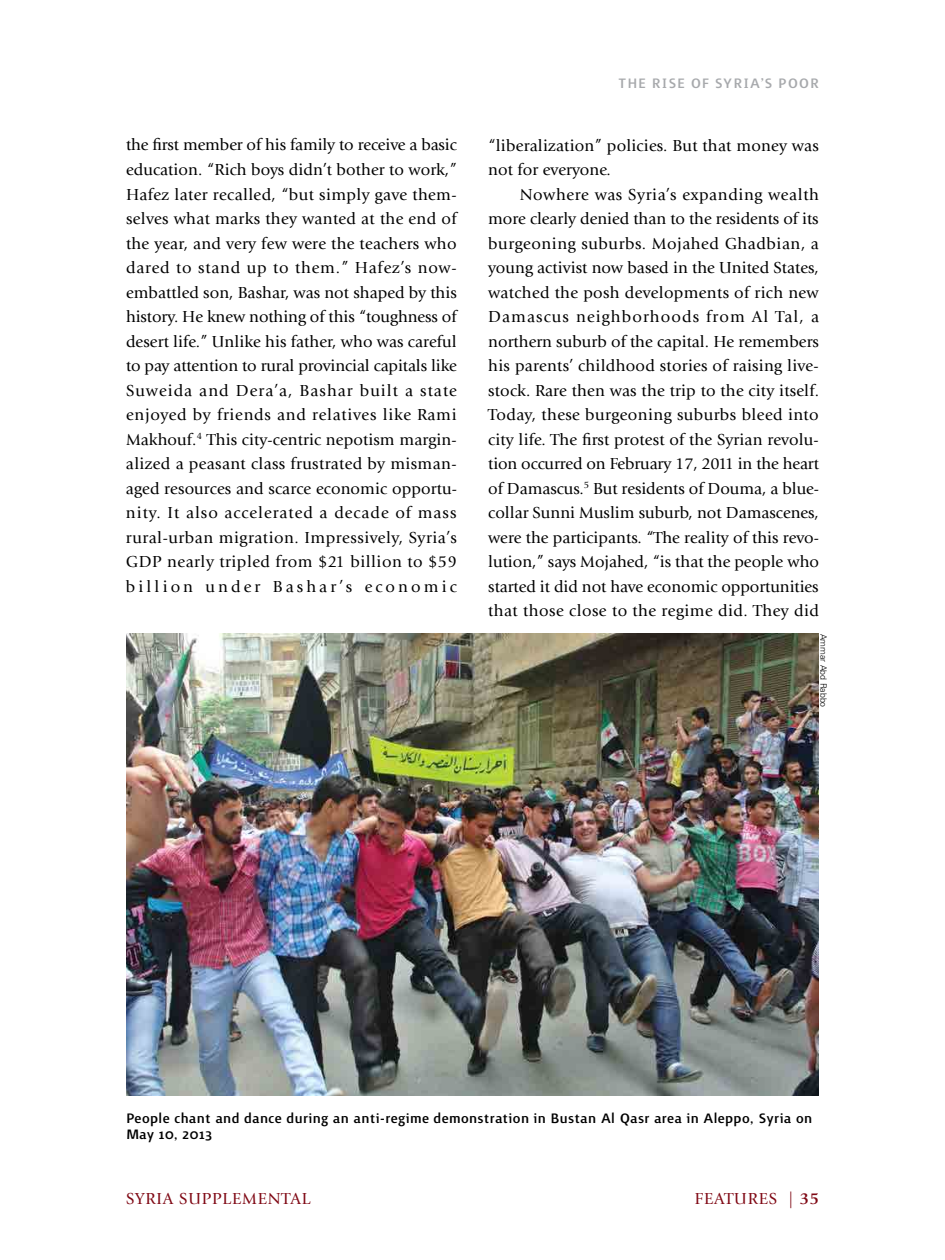
<style>
.page{position:relative;width:945px;height:1260px;background:#fff}
.page>*{position:absolute;margin:0;border:0;box-sizing:border-box;transform-origin:0 0}
.t1{font:500 17.5px/15.8px "Surface";letter-spacing:.02em;color:#000}
.t2{font:500 17.5px "Surface";letter-spacing:.07em;color:#a7a9ac}
.t3{font:16.62px/24.5px "Giovanni Std";letter-spacing:.025em;color:#000;text-align:justify}
.t4{font:16.62px "Giovanni Std";letter-spacing:.05em;color:#7f0814}
.t5{font:300 8.75px "Univers LT Std";color:#000}
.s1{font-weight:700}
</style>
<div class="page">
<img style="left:126px;top:634px;width:693px;height:462px">
<p class="t2" style="left:618px;top:75px;width:202px">THE RISE OF SYRIA’S POOR</p>
<p class="t3" style="left:126px;top:133px;width:333px">the first member of his family to receive a basic education. “Rich boys didn’t bother to work,” Hafez later recalled, “but simply gave them&shy;selves what marks they wanted at the end of the year, and very few were the teachers who dared to stand up to them.” Hafez’s now&shy;embattled son, Bashar, was not shaped by this history. He knew nothing of this “toughness of desert life.” Unlike his father, who was careful to pay attention to rural provincial capitals like Suweida and Dera’a, Bashar built a state enjoyed by friends and relatives like Rami Makhouf.<sup>4</sup> This city-centric nepotism margin&shy;alized a peasant class frustrated by misman&shy;aged resources and scarce economic opportu&shy;nity. It also accelerated a decade of mass rural-urban migration. Impressively, Syria’s GDP nearly tripled from $21 billion to $59 billion under Bashar’s economic</p>
<p class="t3" style="left:488px;top:133px;width:332px">“liberalization” policies. But that money was not for everyone.</p>
<p class="t3" style="left:488px;top:182px;width:332px;text-indent:32px">Nowhere was Syria’s expanding wealth more clearly denied than to the residents of its burgeoning suburbs. Mojahed Ghadbian, a young activist now based in the United States, watched the posh developments of rich new Damascus neighborhoods from Al Tal, a northern suburb of the capital. He remembers his parents’ childhood stories of raising live&shy;stock. Rare then was the trip to the city itself.<br>Today, these burgeoning suburbs bleed into city life. The first protest of the Syrian revolu&shy;tion occurred on February 17, 2011 in the heart of Damascus.<sup>5</sup> But residents of Douma, a blue&shy;collar Sunni Muslim suburb, not Damascenes, were the participants. “The reality of this revo&shy;lution,” says Mojahed, “is that the people who started it did not have economic opportunities that those close to the regime did. They did</p>
<p class="t5" style="left:829px;top:634px;width:75px;rotate:90deg">Ammar Abd Rabbo</p>
<p class="t1" style="left:126px;top:1111px;width:688px">People chant and dance during an anti-regime demonstration in Bustan Al Qasr area in Aleppo, Syria on<br>May 10, 2013</p>
<p class="t4" style="left:126px;top:1189px;width:186px">SYRIA SUPPLEMENTAL</p>
<p class="t4" style="left:695px;top:1189px;width:126px">FEATURES | <span class="s1">35</span></p>
</div>
